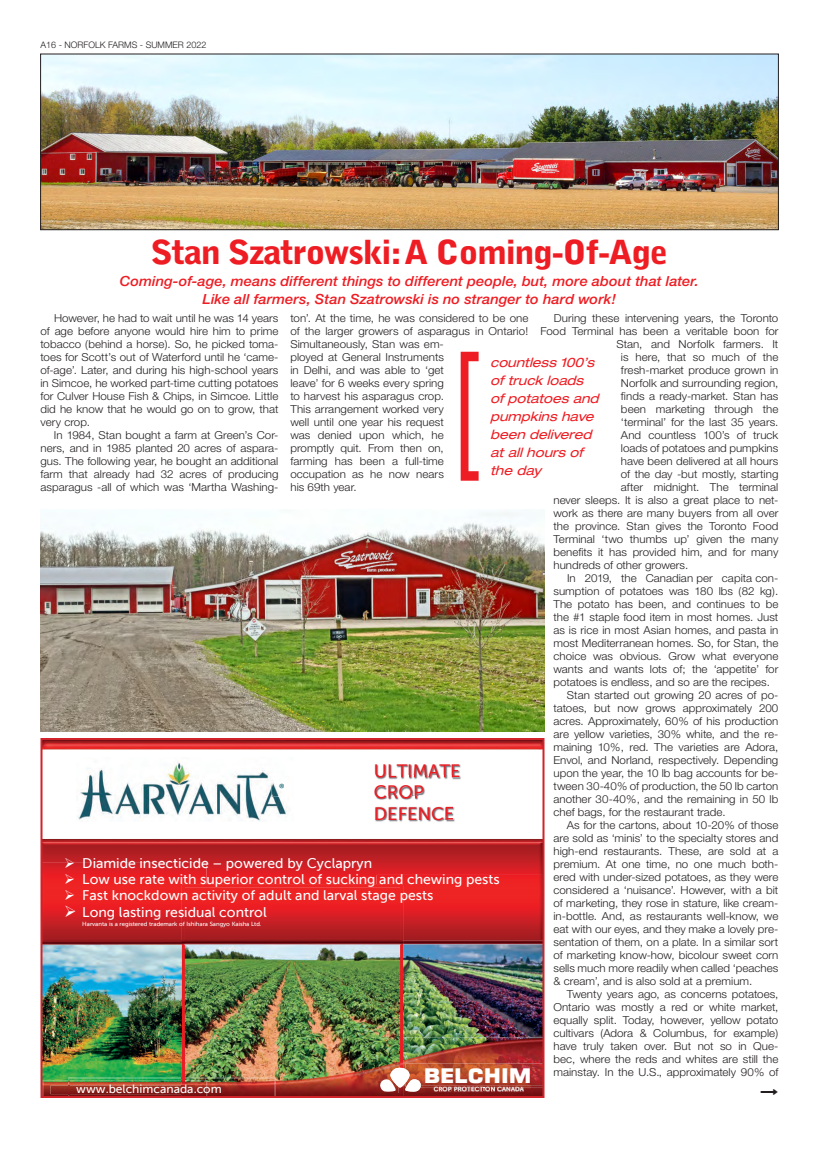
<style>
.page{position:relative;width:819px;height:1152px;background:#fff}
.page>*{position:absolute;margin:0;border:0;box-sizing:border-box;transform-origin:0 0}
.RESEARCH_STATION_HEA{font:condensed 143.6px "Helvetica Neue";color:#ee1d23;scale:.7 1}
.Headline{font:900 33px "Bell Gothic Std";letter-spacing:-.04em;color:#ee1d23;scale:1.1 1}
.t1{font:800 20px "Moire";color:#fff}
.t2{font:18px/21.1px "Museo Sans 500";color:#ea1d23}
.t3{font:14px "Museo Sans 500";color:#fff}
.Lead_in{font:italic 500 14px/18px "Helvetica Neue";color:#ee1d23;text-align:center;scale:1.05 1}
.Pull_Quote{font:italic expanded 13px/18px "Helvetica Neue";color:#ee1d23}
.t4{font:12px "Museo Sans 500";letter-spacing:.005em;color:#fff}
.t5{font:12px "Calibri";color:#005969}
.Body_Copy{font:300 11px/13px "Helvetica Neue";color:#231f20;text-align:justify;scale:1.05 1}
.t6{font:300 9px "Helvetica Neue";color:#231f20}
.t7{font:6px "Museo Sans 500";letter-spacing:.005em;color:#fff}
.t8{font:6px "Museo Sans 500";letter-spacing:.06em;color:#fff}
</style>
<div class="page">
<img style="left:43px;top:940px;width:139px;height:140px">
<img style="left:403px;top:940px;width:138px;height:155px">
<img style="left:182px;top:944px;width:221px;height:94px">
<img style="left:43px;top:741px;width:498px;height:8px">
<img style="left:182px;top:1038px;width:221px;height:57px">
<img style="left:43px;top:1080px;width:25px;height:15px">
<img style="left:51px;top:1086px;width:17px;height:8px">
<img style="left:421px;top:1087px;width:120px;height:6px">
<img style="left:406px;top:1064px;width:135px;height:23px">
<svg style="left:380px;top:1068px;width:41px;height:25px"></svg>
<svg style="left:434px;top:1087px;width:90px;height:4px"></svg>
<img style="left:43px;top:839px;width:498px;height:36px">
<img style="left:182px;top:940px;width:221px;height:4px">
<img style="left:206px;top:875px;width:171px;height:12px">
<img style="left:43px;top:863px;width:163px;height:77px">
<img style="left:377px;top:875px;width:164px;height:65px">
<img style="left:185px;top:887px;width:215px;height:53px">
<img style="left:78px;top:762px;width:209px;height:59px">
<img style="left:68px;top:1078px;width:114px;height:17px">
<img style="left:185px;top:1078px;width:90px;height:17px">
<svg style="left:182px;top:1078px;width:13px;height:16px"></svg>
<svg style="left:68px;top:1080px;width:1px;height:14px"></svg>
<svg style="left:374px;top:765px;width:87px;height:57px"></svg>
<img style="left:271px;top:777px;width:16px;height:20px">
<div style="left:40px;top:738px;width:504px;height:360px;border:2px solid #d1232a"></div>
<img style="left:40px;top:512px;width:504px;height:220px">
<img style="left:42px;top:56px;width:735px;height:172px">
<div style="left:40px;top:54px;width:739px;height:176px;border:1px solid #231f20"></div>
<p class="t6" style="left:41px;top:39px;width:167px">A16 - NORFOLK FARMS - SUMMER 2022</p>
<p class="Headline" style="left:151px;top:233px;width:472px">Stan Szatrowski:A Coming-Of-Age</p>
<p class="Lead_in" style="left:120px;top:272px;width:553px">Coming-of-age, means different things to different people, but, more about that later.<br>Like all farmers, Stan Szatrowski is no stranger to hard work!</p>
<p class="Body_Copy" style="left:40px;top:311px;width:228px;text-indent:14px">However, he had to wait until he was 14 years of age before anyone would hire him to prime tobacco (behind a horse). So, he picked toma&shy;toes for Scott’s out of Waterford until he ‘came&shy;of-age’. Later, and during his high-school years in Simcoe, he worked part-time cutting potatoes for Culver House Fish &amp; Chips, in Simcoe. Little did he know that he would go on to grow, that very crop.</p>
<p class="Body_Copy" style="left:41px;top:428px;width:228px;text-indent:13px">In 1984, Stan bought a farm at Green’s Cor&shy;ners, and in 1985 planted 20 acres of aspara&shy;gus. The following year, he bought an additional farm that already had 32 acres of producing asparagus -all of which was ‘Martha Washing-</p>
<p class="Body_Copy" style="left:290px;top:311px;width:228px;text-align:left">ton’. At the time, he was considered to be one of the larger growers of asparagus in Ontario!<br>Simultaneously, Stan was em-<br>ployed at General Instruments<br>in Delhi, and was able to ‘get<br>leave’ for 6 weeks every spring<br>to harvest his asparagus crop.<br>This arrangement worked very<br>well until one year his request<br>was denied upon which, he<br>promptly quit. From then on,<br>farming has been a full-time<br>occupation as he now nears<br>his 69th year.</p>
<p class="Body_Copy" style="left:554px;top:311px;width:215px">During these intervening years, the Toronto</p>
<p class="Body_Copy" style="left:540px;top:324px;width:228px">Food Terminal has been a veritable boon for</p>
<p class="Body_Copy" style="left:616px;top:337px;width:156px">Stan, and Norfolk farmers. It</p>
<p class="Body_Copy" style="left:621px;top:350px;width:151px">is here, that so much of the</p>
<p class="Body_Copy" style="left:621px;top:363px;width:151px">fresh-market produce grown in</p>
<p class="Body_Copy" style="left:621px;top:376px;width:151px">Norfolk and surrounding region,</p>
<p class="Body_Copy" style="left:621px;top:389px;width:151px">finds a ready-market. Stan has</p>
<p class="Body_Copy" style="left:621px;top:402px;width:151px">been marketing through the</p>
<p class="Body_Copy" style="left:621px;top:415px;width:151px">‘terminal’ for the last 35 years.</p>
<p class="Body_Copy" style="left:621px;top:428px;width:151px">And countless 100’s of truck</p>
<p class="Body_Copy" style="left:621px;top:441px;width:151px">loads of potatoes and pumpkins</p>
<p class="Body_Copy" style="left:621px;top:454px;width:151px">have been delivered at all hours</p>
<p class="Body_Copy" style="left:621px;top:467px;width:151px">of the day -but mostly, starting</p>
<p class="Body_Copy" style="left:621px;top:480px;width:151px">after midnight. The terminal</p>
<p class="Body_Copy" style="left:554px;top:493px;width:216px">never sleeps. It is also a great place to net-</p>
<p class="Body_Copy" style="left:554px;top:506px;width:216px">work as there are many buyers from all over</p>
<p class="Body_Copy" style="left:554px;top:519px;width:216px">the province. Stan gives the Toronto Food</p>
<p class="Body_Copy" style="left:554px;top:532px;width:216px">Terminal ‘two thumbs up’ given the many</p>
<p class="Body_Copy" style="left:554px;top:545px;width:216px">benefits it has provided him, and for many</p>
<p class="Body_Copy" style="left:554px;top:558px;width:130px">hundreds of other growers.</p>
<p class="Body_Copy" style="left:553px;top:571px;width:216px;text-indent:14px">In 2019, the Canadian per capita con&shy;sumption of potatoes was 180 lbs (82 kg).<br>The potato has been, and continues to be the #1 staple food item in most homes. Just as is rice in most Asian homes, and pasta in most Mediterranean homes. So, for Stan, the choice was obvious. Grow what everyone wants and wants lots of; the ‘appetite’ for potatoes is endless, and so are the recipes.</p>
<p class="Body_Copy" style="left:553px;top:688px;width:216px;text-indent:14px">Stan started out growing 20 acres of po&shy;tatoes, but now grows approximately 200 acres. Approximately, 60% of his production are yellow varieties, 30% white, and the re&shy;maining 10%, red. The varieties are Adora, Envol, and Norland, respectively. Depending upon the year, the 10 lb bag accounts for be&shy;tween 30-40% of production, the 50 lb carton another 30-40%, and the remaining in 50 lb chef bags, for the restaurant trade.</p>
<p class="Body_Copy" style="left:553px;top:818px;width:216px;text-indent:14px">As for the cartons, about 10-20% of those are sold as ‘minis’ to the specialty stores and high-end restaurants. These, are sold at a premium. At one time, no one much both&shy;ered with under-sized potatoes, as they were considered a ‘nuisance’. However, with a bit of marketing, they rose in stature, like cream&shy;in-bottle. And, as restaurants well-know, we eat with our eyes, and they make a lovely pre&shy;sentation of them, on a plate. In a similar sort of marketing know-how, bicolour sweet corn sells much more readily when called ‘peaches &amp; cream’, and is also sold at a premium.</p>
<p class="Body_Copy" style="left:553px;top:987px;width:216px;text-indent:14px">Twenty years ago, as concerns potatoes, Ontario was mostly a red or white market, equally split. Today, however, yellow potato cultivars (Adora &amp; Columbus, for example) have truly taken over. But not so in Que&shy;bec, where the reds and whites are still the mainstay. In the U.S., approximately 90% of</p>
<p class="RESEARCH_STATION_HEA" style="left:453px;top:320px;width:39px">[</p>
<p class="Pull_Quote" style="left:490px;top:353px;width:114px">countless 100’s oftruck loads ofpotatoes and pumpkins have been delivered atallhours of the day</p>
<p class="t2" style="left:374px;top:761px;width:88px">ULTIMATE<br>CROP<br>DEFENCE</p>
<p class="t5" style="left:279px;top:780px;width:8px">®</p>
<p class="t3" style="left:64px;top:856px;width:309px">➢ Diamide insecticide – powered by Cyclapryn</p>
<p class="t3" style="left:64px;top:872px;width:437px">➢ Low use rate with superior control of sucking and chewing pests</p>
<p class="t3" style="left:64px;top:888px;width:371px">➢ Fast knockdown activity of adult and larval stage pests</p>
<p class="t3" style="left:64px;top:905px;width:204px">➢ Long lasting residual control</p>
<p class="t7" style="left:82px;top:921px;width:181px">Harvanta is a registered trademark of Ishihara Sangyo Kaisha Ltd.</p>
<p class="t1" style="left:424px;top:1063px;width:109px">BELCHIM</p>
<p class="t4" style="left:76px;top:1083px;width:147px">www.belchimcanada.com</p>
<p class="t4" style="left:50px;top:1083px;width:147px">www.belchimcanad .com</p>
<p class="t8" style="left:434px;top:1086px;width:91px">CROP PROTECTION CANADA</p>
</div>
